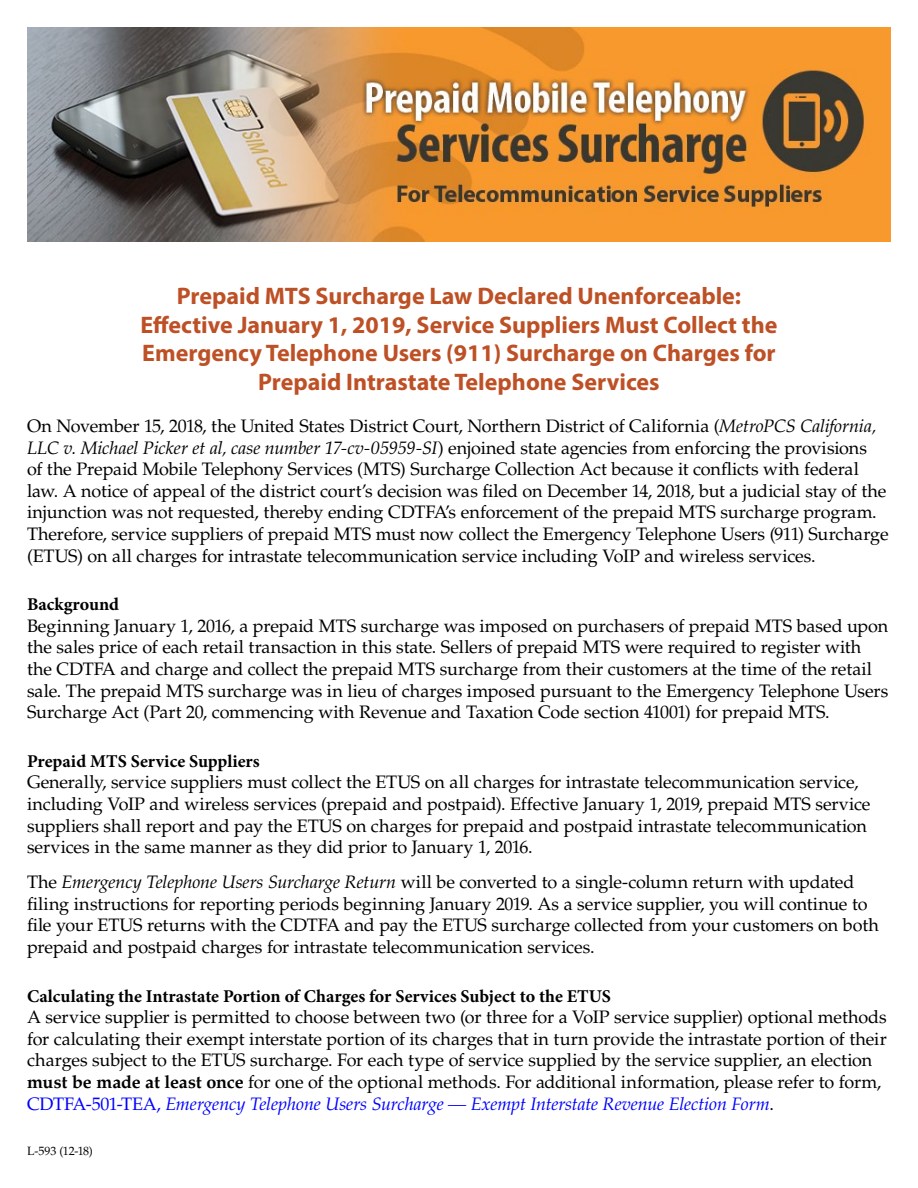
<style>
.page{position:relative;width:918px;height:1188px;background:#fff}
.page>*{position:absolute;margin:0;border:0;box-sizing:border-box;transform-origin:0 0}
.t1{font:700 24px/28.8px "Myriad Pro";color:#be5025;text-align:center}
.t2{font:18px/21.6px "Palatino LT Std";letter-spacing:-.01em;color:#000}
.t3{font:700 18px "Minion Pro";color:#000}
.t4{font:12px "Palatino LT Std";letter-spacing:-.01em;color:#000}
.s1{font-style:italic}
.s2{font-weight:700}
.s3{color:#00f}
.s4{font-style:italic;color:#00f}
</style>
<div class="page">
<img style="left:27px;top:27px;width:864px;height:215px">
<h1 class="t1" style="left:140px;top:280px;width:639px">Prepaid MTS Surcharge Law Declared Unenforceable:<br>Effective January 1, 2019, Service Suppliers Must Collect the Emergency Telephone Users (911) Surcharge on Charges for Prepaid Intrastate Telephone Services</h1>
<p class="t2" style="left:27px;top:415px;width:863px">On November 15, 2018, the United States District Court, Northern District of California (<span class="s1">MetroPCS California, LLC v. Michael Picker et al, case number 17-cv-05959-SI</span>) enjoined state agencies from enforcing the provisions<br>of the Prepaid Mobile Telephony Services (MTS) Surcharge Collection Act because it conflicts with federal law. A notice of appeal of the district court’s decision was filed on December 14, 2018, but a judicial stay of the injunction was not requested, thereby ending CDTFA’s enforcement of the prepaid MTS surcharge program.<br>Therefore, service suppliers of prepaid MTS must now collect the Emergency Telephone Users (911) Surcharge (ETUS) on all charges for intrastate telecommunication service including VoIP and wireless services.</p>
<h2 class="t3" style="left:27px;top:592px;width:94px">Background</h2>
<p class="t2" style="left:27px;top:615px;width:863px">Beginning January 1, 2016, a prepaid MTS surcharge was imposed on purchasers of prepaid MTS based upon the sales price of each retail transaction in this state. Sellers of prepaid MTS were required to register with the CDTFA and charge and collect the prepaid MTS surcharge from their customers at the time of the retail sale. The prepaid MTS surcharge was in lieu of charges imposed pursuant to the Emergency Telephone Users Surcharge Act (Part 20, commencing with Revenue and Taxation Code section 41001) for prepaid MTS.</p>
<h2 class="t3" style="left:27px;top:748px;width:234px">Prepaid MTS Service Suppliers</h2>
<p class="t2" style="left:27px;top:772px;width:845px">Generally, service suppliers must collect the ETUS on all charges for intrastate telecommunication service, including VoIP and wireless services (prepaid and postpaid). Effective January 1, 2019, prepaid MTS service suppliers shall report and pay the ETUS on charges for prepaid and postpaid intrastate telecommunication services in the same manner as they did prior to January 1, 2016.</p>
<p class="t2" style="left:27px;top:872px;width:853px">The <span class="s1">Emergency Telephone Users Surcharge Return</span> will be converted to a single-column return with updated filing instructions for reporting periods beginning January 2019. As a service supplier, you will continue to file your ETUS returns with the CDTFA and pay the ETUS surcharge collected from your customers on both prepaid and postpaid charges for intrastate telecommunication services.</p>
<h2 class="t3" style="left:27px;top:983px;width:586px">Calculating the Intrastate Portion of Charges for Services Subject to the ETUS</h2>
<p class="t2" style="left:27px;top:1007px;width:861px">A service supplier is permitted to choose between two (or three for a VoIP service supplier) optional methods for calculating their exempt interstate portion of its charges that in turn provide the intrastate portion of their charges subject to the ETUS surcharge. For each type of service supplied by the service supplier, an election <span class="s2">must be made at least once</span> for one of the optional methods. For additional information, please refer to form, <span class="s3">CDTFA-501-TEA,</span> <span class="s4">Emergency Telephone Users Surcharge — Exempt Interstate Revenue Election Form</span>.</p>
<p class="t4" style="left:27px;top:1143px;width:67px">L-593 (12-18)</p>
</div>
